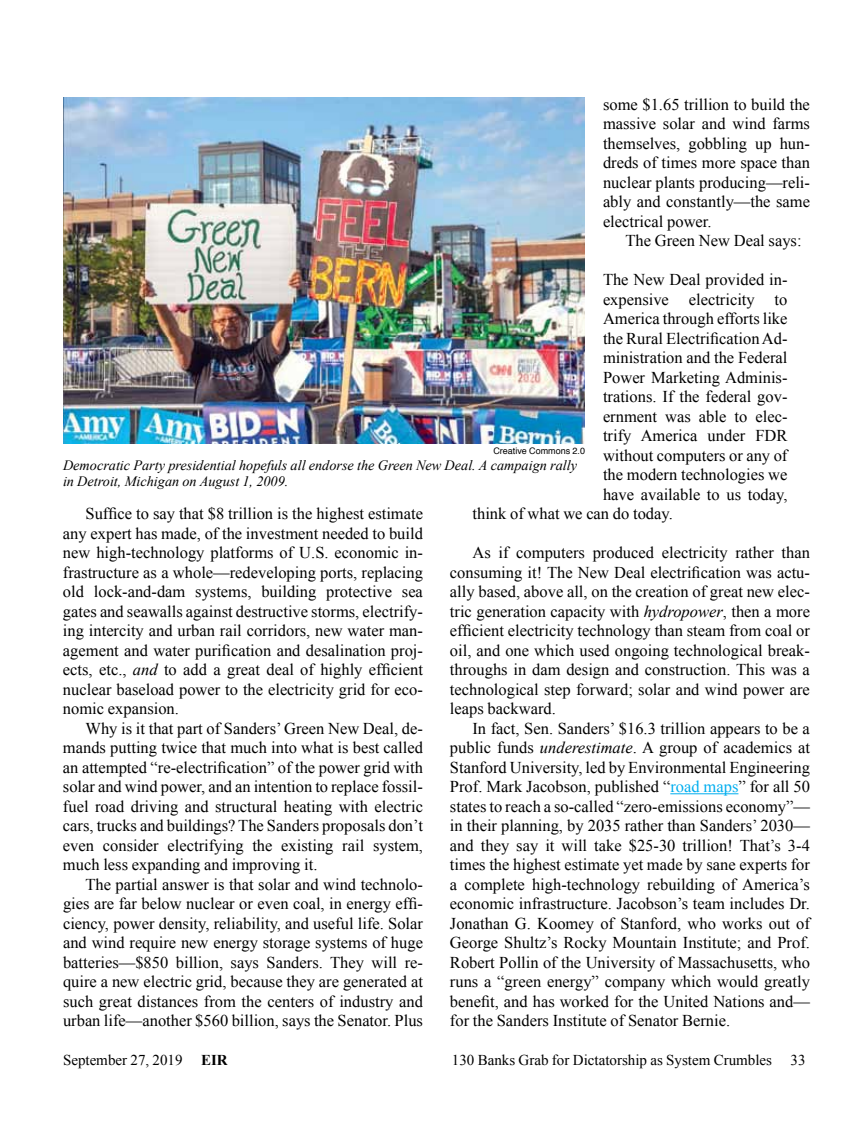
<style>
.page{position:relative;width:864px;height:1134px;background:#fff}
.page>*{position:absolute;margin:0;border:0;box-sizing:border-box;transform-origin:0 0}
.t1{font:16.5px/19.5px "Times New Roman";color:#000;text-align:justify}
.t2{font:15px "Times New Roman";color:#000}
.t3{font:italic 14.25px/15.8px "Times New Roman";color:#000}
.t4{font:9px "Helvetica";color:#000}
.s1{font-style:italic}
.s2{color:#00aeef}
.s3{font-weight:700}
</style>
<div class="page">
<hr style="left:670px;top:793px;width:68px;height:1px;background:#00aeef">
<img style="left:63px;top:97px;width:522px;height:347px">
<p class="t1" style="left:603px;top:94px;width:209px">some $1.65 trillion to build the massive solar and wind farms themselves, gobbling up hun&shy;dreds of times more space than nuclear plants producing—reli&shy;ably and constantly—the same electrical power.</p>
<p class="t1" style="left:626px;top:230px;width:178px">The Green New Deal says:</p>
<p class="t1" style="left:603px;top:270px;width:186px">The New Deal provided in-</p>
<p class="t1" style="left:603px;top:289px;width:186px">expensive electricity to</p>
<p class="t1" style="left:603px;top:309px;width:186px">America through efforts like</p>
<p class="t1" style="left:603px;top:328px;width:186px">the Rural Electrification Ad-</p>
<p class="t1" style="left:603px;top:348px;width:186px">ministration and the Federal</p>
<p class="t1" style="left:603px;top:367px;width:186px">Power Marketing Adminis-</p>
<p class="t1" style="left:603px;top:387px;width:186px">trations. If the federal gov-</p>
<p class="t1" style="left:603px;top:406px;width:186px">ernment was able to elec-</p>
<p class="t1" style="left:603px;top:426px;width:186px">trify America under FDR</p>
<p class="t1" style="left:603px;top:445px;width:186px">without computers or any of</p>
<p class="t1" style="left:603px;top:465px;width:186px">the modern technologies we</p>
<p class="t1" style="left:603px;top:484px;width:186px">have available to us today,</p>
<p class="t1" style="left:473px;top:504px;width:202px">think of what we can do today.</p>
<p class="t1" style="left:450px;top:543px;width:362px;text-indent:23px">As if computers produced electricity rather than consuming it! The New Deal electrification was actu&shy;ally based, above all, on the creation of great new elec&shy;tric generation capacity with <span class="s1">hydropower</span>, then a more efficient electricity technology than steam from coal or oil, and one which used ongoing technological break&shy;throughs in dam design and construction. This was a technological step forward; solar and wind power are leaps backward.</p>
<p class="t1" style="left:450px;top:718px;width:362px;text-indent:23px">In fact, Sen. Sanders’ $16.3 trillion appears to be a public funds <span class="s1">underestimate</span>. A group of academics at Stanford University, led by Environmental Engineering Prof. Mark Jacobson, published “<span class="s2">road maps</span>” for all 50 states to reach a so-called “zero-emissions economy”— in their planning, by 2035 rather than Sanders’ 2030— and they say it will take $25-30 trillion! That’s 3-4 times the highest estimate yet made by sane experts for a complete high-technology rebuilding of America’s economic infrastructure. Jacobson’s team includes Dr.<br>Jonathan G. Koomey of Stanford, who works out of George Shultz’s Rocky Mountain Institute; and Prof.<br>Robert Pollin of the University of Massachusetts, who runs a “green energy” company which would greatly benefit, and has worked for the United Nations and— for the Sanders Institute of Senator Bernie.</p>
<p class="t4" style="left:493px;top:444px;width:93px">Creative Commons 2.0</p>
<p class="t3" style="left:63px;top:457px;width:516px">Democratic Party presidential hopefuls all endorse the Green New Deal. A campaign rally in Detroit, Michigan on August 1, 2009.</p>
<p class="t1" style="left:63px;top:503px;width:362px;text-indent:23px">Suffice to say that $8 trillion is the highest estimate any expert has made, of the investment needed to build new high-technology platforms of U.S. economic in&shy;frastructure as a whole—redeveloping ports, replacing old lock-and-dam systems, building protective sea gates and seawalls against destructive storms, electrify&shy;ing intercity and urban rail corridors, new water man&shy;agement and water purification and desalination proj&shy;ects, etc., <span class="s1">and</span> to add a great deal of highly efficient nuclear baseload power to the electricity grid for eco&shy;nomic expansion.</p>
<p class="t1" style="left:63px;top:718px;width:362px;text-indent:23px">Why is it that part of Sanders’ Green New Deal, de&shy;mands putting twice that much into what is best called an attempted “re-electrification” of the power grid with solar and wind power, and an intention to replace fossil&shy;fuel road driving and structural heating with electric cars, trucks and buildings? The Sanders proposals don’t even consider electrifying the existing rail system, much less expanding and improving it.</p>
<p class="t1" style="left:63px;top:874px;width:362px;text-indent:22px">The partial answer is that solar and wind technolo&shy;gies are far below nuclear or even coal, in energy effi&shy;ciency, power density, reliability, and useful life. Solar and wind require new energy storage systems of huge batteries—$850 billion, says Sanders. They will re&shy;quire a new electric grid, because they are generated at such great distances from the centers of industry and urban life—another $560 billion, says the Senator. Plus</p>
<p class="t2" style="left:63px;top:1050px;width:166px">September 27, 2019 <span class="s3">EIR</span></p>
<p class="t2" style="left:452px;top:1050px;width:355px">130 Banks Grab for Dictatorship as System Crumbles 33</p>
</div>
